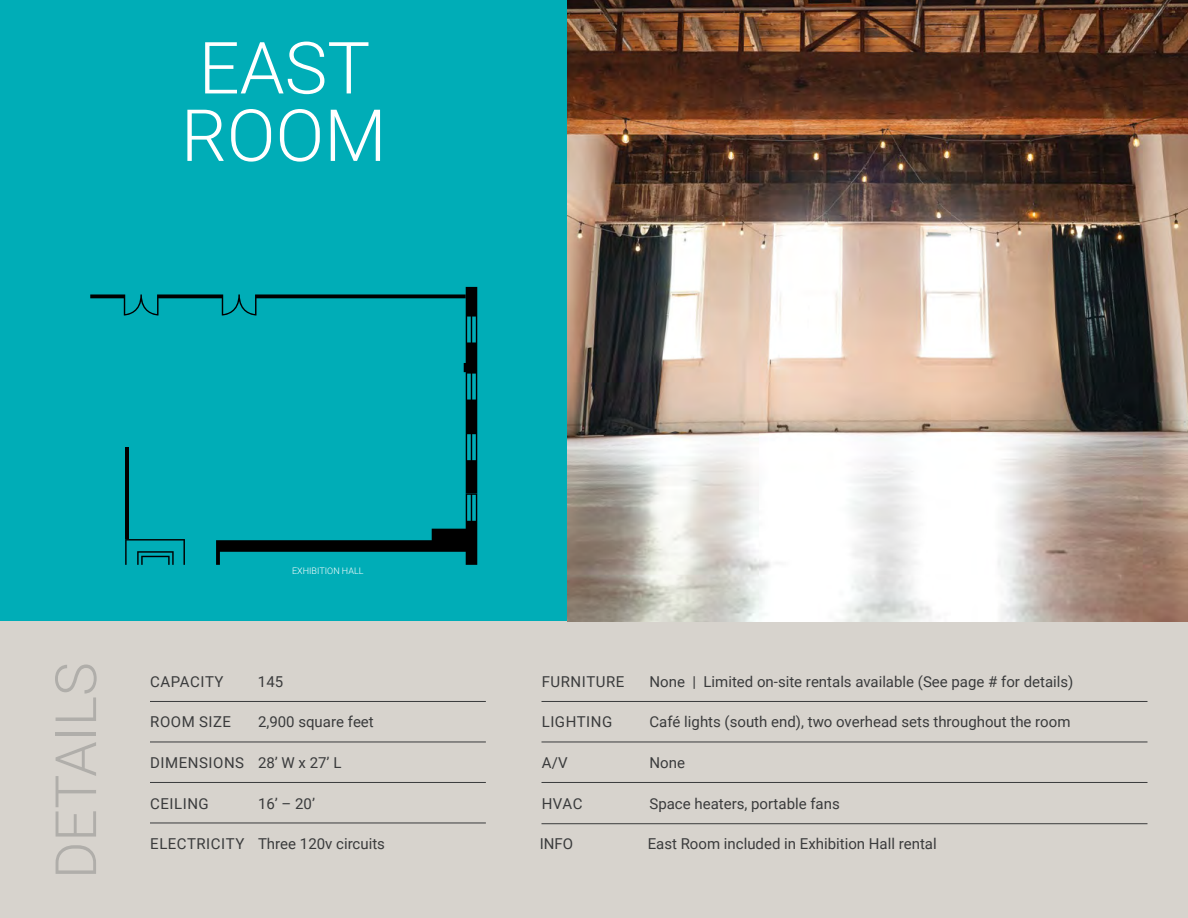
<style>
.page{position:relative;width:1188px;height:918px;background:#fff}
.page>*{position:absolute;margin:0;border:0;box-sizing:border-box;transform-origin:0 0}
.t1{font:300 72px/67.5px "Roboto";color:#fff}
.t2{font:300 57px "Roboto";color:#b0aeaa}
.t3{font:15px "Roboto";color:#3a3b3c}
.t4{font:15px "Roboto";letter-spacing:.035em;color:#3a3b3c}
.t5{font:300 9px "Roboto";color:#fff}
</style>
<div class="page">
<div style="left:0;top:0;width:567px;height:621px;background:#00adb7"></div>
<div style="left:0;top:621px;width:1188px;height:297px;background:#d7d3cd"></div>
<hr style="left:150px;top:701px;width:336px;height:1px;background:#3a3b3c">
<hr style="left:150px;top:742px;width:336px;height:1px;background:#3a3b3c">
<hr style="left:150px;top:782px;width:336px;height:1px;background:#3a3b3c">
<hr style="left:150px;top:823px;width:336px;height:1px;background:#3a3b3c">
<hr style="left:542px;top:701px;width:606px;height:1px;background:#3a3b3c">
<hr style="left:542px;top:742px;width:606px;height:1px;background:#3a3b3c">
<hr style="left:542px;top:782px;width:606px;height:1px;background:#3a3b3c">
<hr style="left:542px;top:823px;width:606px;height:1px;background:#3a3b3c">
<svg style="left:90px;top:287px;width:387px;height:278px"></svg>
<img style="left:567px;top:0;width:621px;height:621px">
<h1 class="t1" style="left:181px;top:31px;width:207px">EAST<br>ROOM</h1>
<h2 class="t2" style="left:36px;top:879px;width:218px;rotate:-90deg">DETAILS</h2>
<p class="t5" style="left:292px;top:565px;width:73px">EXHIBITION HALL</p>
<p class="t4" style="left:150px;top:671px;width:75px">CAPACITY</p>
<p class="t3" style="left:258px;top:671px;width:27px">145</p>
<p class="t4" style="left:150px;top:711px;width:82px">ROOM SIZE</p>
<p class="t3" style="left:258px;top:711px;width:117px">2,900 square feet</p>
<p class="t4" style="left:150px;top:752px;width:193px">DIMENSIONS 28’ W x 27’ L</p>
<p class="t4" style="left:150px;top:793px;width:60px">CEILING</p>
<p class="t3" style="left:258px;top:793px;width:58px">16’ – 20’</p>
<p class="t3" style="left:150px;top:834px;width:236px">ELECTRICITY Three 120v circuits</p>
<p class="t4" style="left:542px;top:671px;width:84px">FURNITURE</p>
<p class="t3" style="left:649px;top:671px;width:425px">None | Limited on-site rentals available (See page # for details)</p>
<p class="t4" style="left:542px;top:711px;width:72px">LIGHTING</p>
<p class="t3" style="left:650px;top:711px;width:422px">Café lights (south end), two overhead sets throughout the room</p>
<p class="t3" style="left:542px;top:752px;width:28px">A/V</p>
<p class="t3" style="left:650px;top:752px;width:37px">None</p>
<p class="t3" style="left:542px;top:793px;width:42px">HVAC</p>
<p class="t3" style="left:650px;top:793px;width:192px">Space heaters, portable fans</p>
<p class="t3" style="left:540px;top:834px;width:35px">INFO</p>
<p class="t3" style="left:648px;top:834px;width:291px">East Room included in Exhibition Hall rental</p>
</div>
